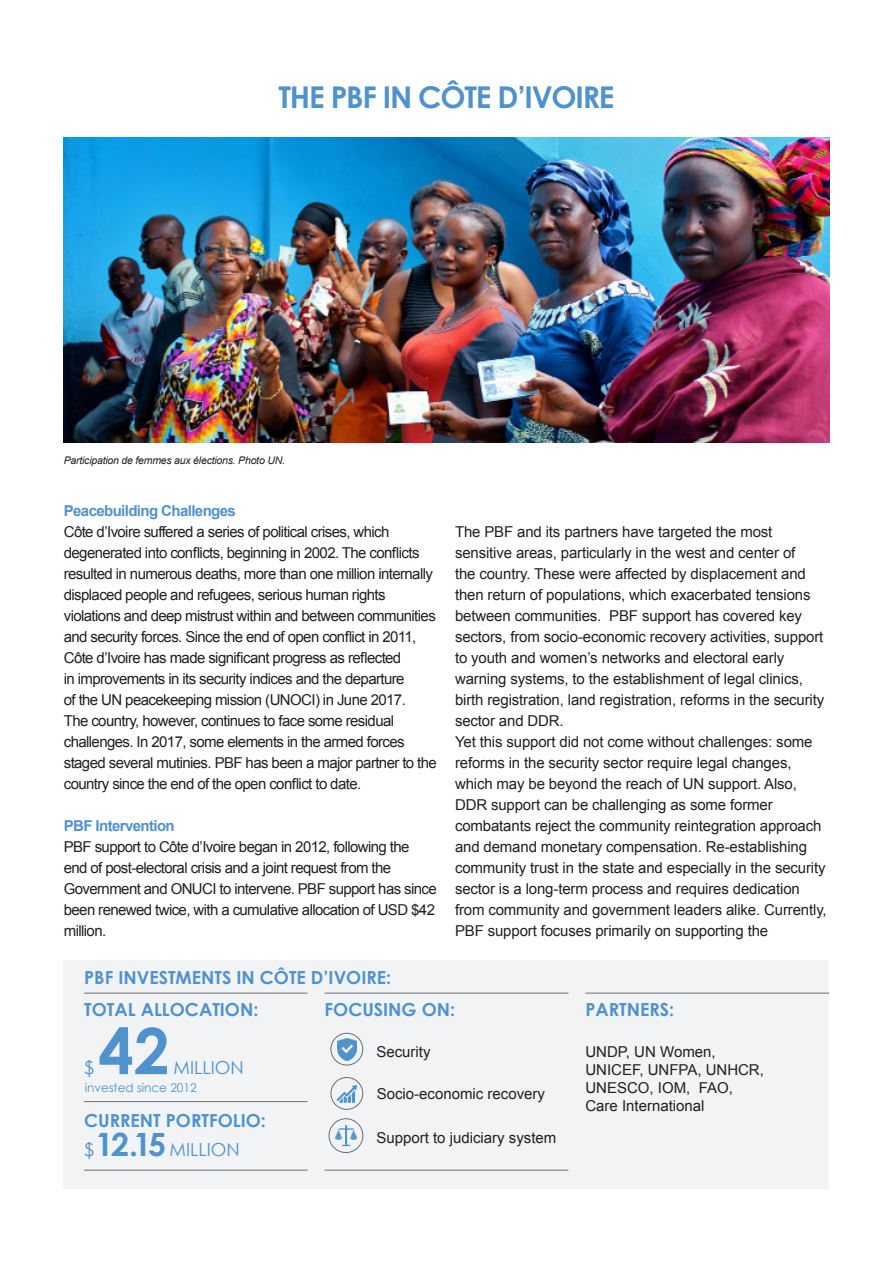
<style>
.page{position:relative;width:893px;height:1263px;background:#fff}
.page>*{position:absolute;margin:0;border:0;box-sizing:border-box;transform-origin:0 0}
.t1{font:700 63.75px "Century Gothic";color:#4f92cd}
.t2{font:700 32.1px "Century Gothic";color:#4f92cd}
.t3{font:700 30px "Century Gothic";letter-spacing:-.04em;color:#4f92ce}
.t4{font:700 18px "Century Gothic";color:#4f92cd}
.t5{font:18px "Century Gothic";color:#4f92cd}
.Body_Text{font:15px/21px "Arial";letter-spacing:-.01em;color:#231f20}
.Body_Text-2{font:15px/21px "Arial";letter-spacing:-.04em;color:#231f20}
.Sub-Heading{font:700 15px "Arial";letter-spacing:-.04em;color:#4f92cd}
.t6{font:12px "Century Gothic";color:#4f92cd}
.t7{font:italic 10.5px "Arial";letter-spacing:-.02em;color:#231f20}
</style>
<div class="page">
<div style="left:64px;top:960px;width:765px;height:228px;background:#f2f3f4"></div>
<div style="left:330px;top:1077px;width:33px;height:33px;border:1px solid #6c6d70;border-radius:50%"></div>
<hr style="left:84px;top:1101px;width:224px;height:1px;background:#6f7073">
<hr style="left:84px;top:993px;width:224px;height:1px;background:#6f7073">
<hr style="left:325px;top:993px;width:243px;height:1px;background:#6c6d70">
<hr style="left:585px;top:993px;width:244px;height:1px;background:#6c6d70">
<hr style="left:84px;top:1170px;width:224px;height:1px;background:#6f7073">
<hr style="left:325px;top:1170px;width:243px;height:1px;background:#6f7073">
<div style="left:330px;top:1033px;width:33px;height:32px;border:1px solid #6c6d70;border-radius:50%"></div>
<img style="left:337px;top:1038px;width:19px;height:22px">
<svg style="left:337px;top:1085px;width:20px;height:18px"></svg>
<div style="left:329px;top:1118px;width:34px;height:35px;border:1px solid #6c6d70;border-radius:50%"></div>
<img style="left:64px;top:138px;width:765px;height:304px">
<svg style="left:335px;top:1125px;width:22px;height:21px"></svg>
<p class="t3" style="left:278px;top:74px;width:338px">THE PBF IN CÔTE D’IVOIRE</p>
<p class="t7" style="left:64px;top:453px;width:223px">Participation de femmes aux élections. Photo UN.</p>
<p class="Sub-Heading" style="left:64px;top:501px;width:174px">Peacebuilding Challenges</p>
<p class="Body_Text-2" style="left:64px;top:521px;width:375px">Côte d’Ivoire suffered a series of political crises, which degenerated into conflicts, beginning in 2002. The conflicts resulted in numerous deaths, more than one million internally displaced people and refugees, serious human rights violations and deep mistrust within and between communities and security forces. Since the end of open conflict in 2011, Côte d’Ivoire has made significant progress as reflected<br>in improvements in its security indices and the departure<br>of the UN peacekeeping mission (UNOCI) in June 2017.<br>The country, however, continues to face some residual challenges. In 2017, some elements in the armed forces staged several mutinies. PBF has been a major partner to the country since the end of the open conflict to date.</p>
<p class="Sub-Heading" style="left:64px;top:816px;width:113px">PBF Intervention</p>
<p class="Body_Text-2" style="left:64px;top:836px;width:375px">PBF support to Côte d’Ivoire began in 2012, following the end of post-electoral crisis and a joint request from the Government and ONUCI to intervene. PBF support has since been renewed twice, with a cumulative allocation of USD $42 million.</p>
<p class="Body_Text" style="left:455px;top:521px;width:371px">The PBF and its partners have targeted the most sensitive areas, particularly in the west and center of<br>the country. These were affected by displacement and then return of populations, which exacerbated tensions between communities. PBF support has covered key sectors, from socio-economic recovery activities, support to youth and women’s networks and electoral early warning systems, to the establishment of legal clinics, birth registration, land registration, reforms in the security sector and DDR.</p>
<p class="Body_Text" style="left:455px;top:731px;width:373px">Yet this support did not come without challenges: some reforms in the security sector require legal changes, which may be beyond the reach of UN support. Also, DDR support can be challenging as some former combatants reject the community reintegration approach and demand monetary compensation. Re-establishing community trust in the state and especially in the security sector is a long-term process and requires dedication from community and government leaders alike. Currently, PBF support focuses primarily on supporting the</p>
<p class="t4" style="left:84px;top:964px;width:309px">PBF INVESTMENTS IN CÔTE D’IVOIRE:</p>
<p class="t4" style="left:84px;top:995px;width:176px">TOTAL ALLOCATION:</p>
<p class="t4" style="left:325px;top:995px;width:132px">FOCUSING ON:</p>
<p class="t4" style="left:585px;top:995px;width:90px">PARTNERS:</p>
<p class="t1" style="left:98px;top:1002px;width:73px">42</p>
<p class="t5" style="left:84px;top:1055px;width:11px">$</p>
<p class="t5" style="left:174px;top:1055px;width:72px">MILLION</p>
<p class="t6" style="left:85px;top:1079px;width:114px">invested since 2012</p>
<p class="t4" style="left:84px;top:1106px;width:183px">CURRENT PORTFOLIO:</p>
<p class="t5" style="left:84px;top:1137px;width:11px">$</p>
<p class="t2" style="left:95px;top:1120px;width:72px">12.15</p>
<p class="t5" style="left:170px;top:1137px;width:72px">MILLION</p>
<p class="Body_Text" style="left:376px;top:1041px;width:56px">Security</p>
<p class="Body_Text" style="left:585px;top:1043px;width:180px;line-height:18px">UNDP, UN Women,<br>UNICEF, UNFPA, UNHCR,<br>UNESCO, IOM, FAO,<br>Care International</p>
<p class="Body_Text" style="left:377px;top:1084px;width:170px">Socio-economic recovery</p>
<p class="Body_Text" style="left:376px;top:1127px;width:182px">Support to judiciary system</p>
</div>
